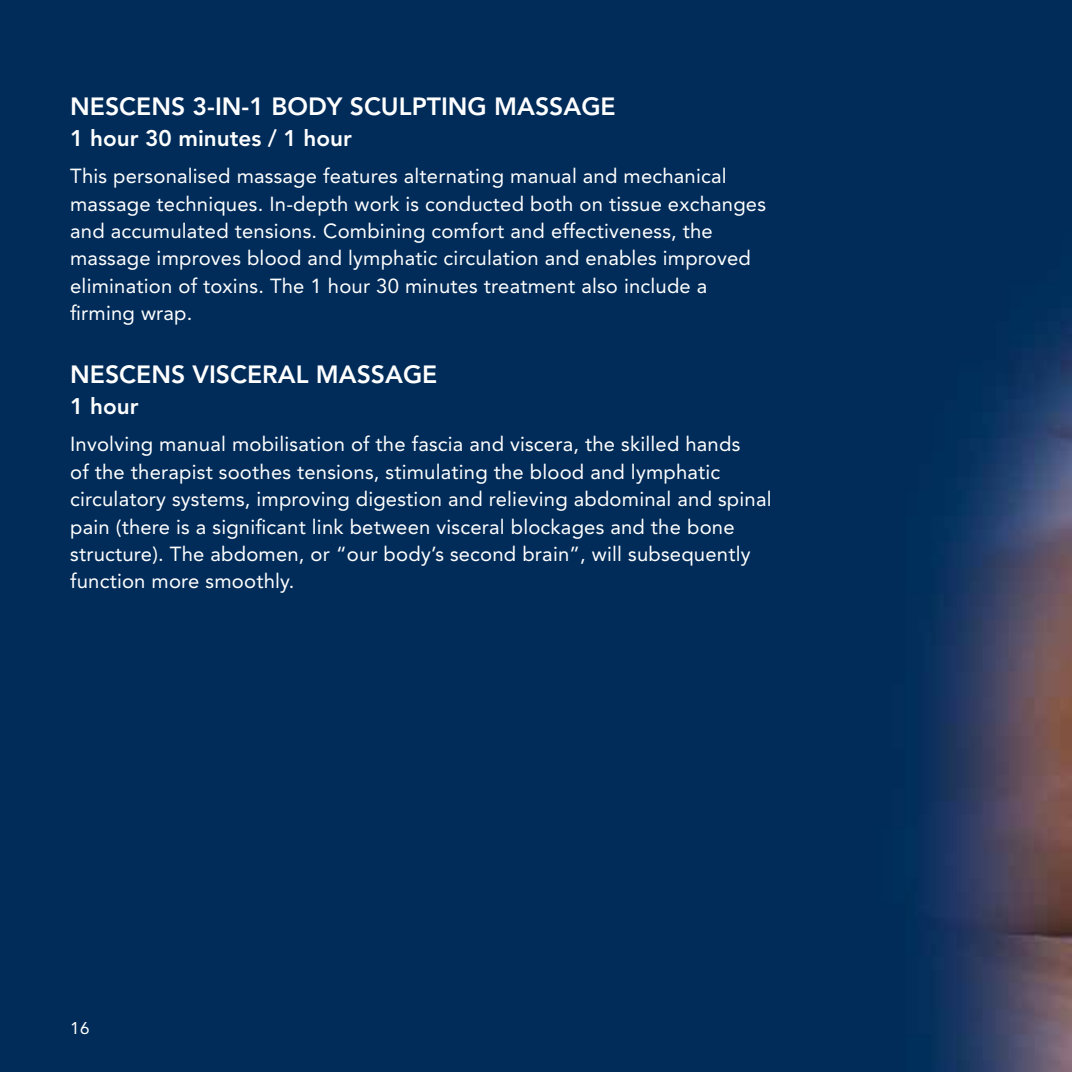
<style>
.page{position:relative;width:1072px;height:1072px;background:#fff}
.page>*{position:absolute;margin:0;border:0;box-sizing:border-box;transform-origin:0 0}
.t1{font:800 24.75px "Avenir";color:#fff}
.t2{font:800 22.5px "Avenir";color:#fff}
.t3{font:20.25px/27.4px "Avenir";letter-spacing:.01em;color:#fff}
.t4{font:16.88px "Avenir";color:#fff}
</style>
<div class="page">
<img style="left:0;top:0;width:1071px;height:1071px">
<p class="t1" style="left:70px;top:91px;width:547px">NESCENS 3-IN-1 BODY SCULPTING MASSAGE</p>
<p class="t2" style="left:70px;top:125px;width:283px">1 hour 30 minutes / 1 hour</p>
<p class="t3" style="left:70px;top:162px;width:697px">This personalised massage features alternating manual and mechanical massage techniques. In-depth work is conducted both on tissue exchanges and accumulated tensions. Combining comfort and effectiveness, the massage improves blood and lymphatic circulation and enables improved elimination of toxins. The 1 hour 30 minutes treatment also include a firming wrap.</p>
<p class="t1" style="left:70px;top:359px;width:369px">NESCENS VISCERAL MASSAGE</p>
<p class="t2" style="left:70px;top:393px;width:70px">1 hour</p>
<p class="t3" style="left:70px;top:430px;width:703px">Involving manual mobilisation of the fascia and viscera, the skilled hands<br>of the therapist soothes tensions, stimulating the blood and lymphatic circulatory systems, improving digestion and relieving abdominal and spinal pain (there is a significant link between visceral blockages and the bone structure). The abdomen, or “our body’s second brain”, will subsequently function more smoothly.</p>
<p class="t4" style="left:70px;top:1018px;width:21px">16</p>
</div>
